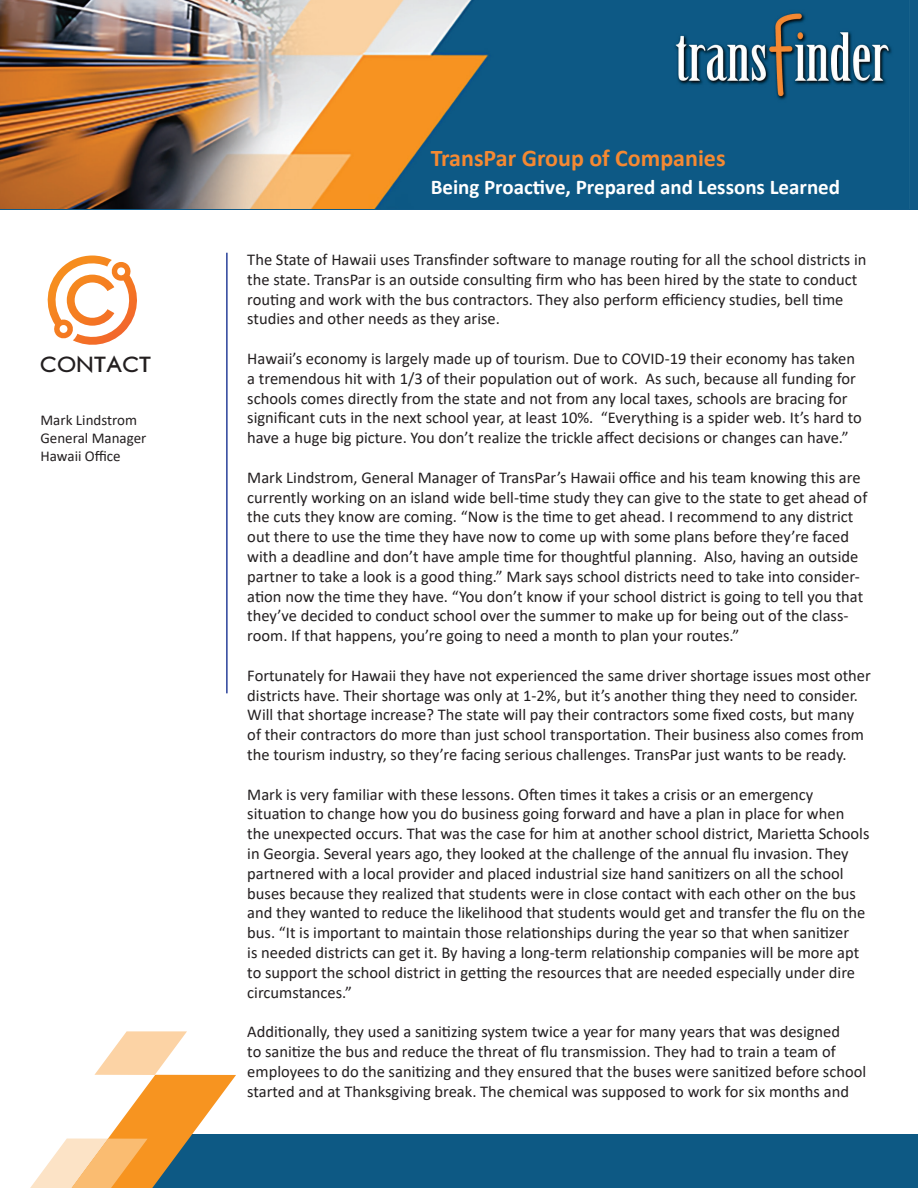
<style>
.page{position:relative;width:918px;height:1188px;background:#fff}
.page>*{position:absolute;margin:0;border:0;box-sizing:border-box;transform-origin:0 0}
.t1{font:700 24px "Calibri";color:#f58932}
.t2{font:700 21px "Calibri";color:#fff}
.t3{font:21px "Passager";letter-spacing:.05em;color:#231f20}
.t4{font:16.5px/19.8px "Calibri";color:#231f20}
.t5{font:15px/18px "Calibri";color:#231f20}
</style>
<div class="page">
<div style="left:128px;top:1134px;width:790px;height:54px;background:#0d5984"></div>
<img style="left:0;top:0;width:909px;height:209px">
<hr style="left:226px;top:253px;width:2px;height:440px;background:#29419a">
<svg style="left:47px;top:256px;width:90px;height:89px"></svg>
<svg style="left:30px;top:1031px;width:206px;height:157px"></svg>
<p class="t3" style="left:40px;top:349px;width:112px">CONTACT</p>
<p class="t5" style="left:40px;top:411px;width:107px">Mark Lindstrom<br>General Manager<br>Hawaii Office</p>
<h1 class="t1" style="left:431px;top:141px;width:296px">TransPar Group of Companies</h1>
<p class="t2" style="left:431px;top:172px;width:411px">Being Proactive, Prepared and Lessons Learned</p>
<p class="t4" style="left:247px;top:249px;width:621px">The State of Hawaii uses Transfinder software to manage routing for all the school districts in the state. TransPar is an outside consulting firm who has been hired by the state to conduct routing and work with the bus contractors. They also perform efficiency studies, bell time studies and other needs as they arise.</p>
<p class="t4" style="left:247px;top:348px;width:616px">Hawaii’s economy is largely made up of tourism. Due to COVID-19 their economy has taken a tremendous hit with 1/3 of their population out of work. As such, because all funding for schools comes directly from the state and not from any local taxes, schools are bracing for significant cuts in the next school year, at least 10%. “Everything is a spider web. It’s hard to have a huge big picture. You don’t realize the trickle affect decisions or changes can have.”</p>
<p class="t4" style="left:247px;top:467px;width:622px">Mark Lindstrom, General Manager of TransPar’s Hawaii office and his team knowing this are currently working on an island wide bell-time study they can give to the state to get ahead of the cuts they know are coming. “Now is the time to get ahead. I recommend to any district out there to use the time they have now to come up with some plans before they’re faced with a deadline and don’t have ample time for thoughtful planning. Also, having an outside partner to take a look is a good thing.” Mark says school districts need to take into consider&shy;ation now the time they have. “You don’t know if your school district is going to tell you that they’ve decided to conduct school over the summer to make up for being out of the class&shy;room. If that happens, you’re going to need a month to plan your routes.”</p>
<p class="t4" style="left:247px;top:665px;width:625px">Fortunately for Hawaii they have not experienced the same driver shortage issues most other districts have. Their shortage was only at 1-2%, but it’s another thing they need to consider.<br>Will that shortage increase? The state will pay their contractors some fixed costs, but many of their contractors do more than just school transportation. Their business also comes from the tourism industry, so they’re facing serious challenges. TransPar just wants to be ready.</p>
<p class="t4" style="left:247px;top:784px;width:624px">Mark is very familiar with these lessons. Often times it takes a crisis or an emergency situation to change how you do business going forward and have a plan in place for when the unexpected occurs. That was the case for him at another school district, Marietta Schools in Georgia. Several years ago, they looked at the challenge of the annual flu invasion. They partnered with a local provider and placed industrial size hand sanitizers on all the school buses because they realized that students were in close contact with each other on the bus and they wanted to reduce the likelihood that students would get and transfer the flu on the bus. “It is important to maintain those relationships during the year so that when sanitizer<br>is needed districts can get it. By having a long-term relationship companies will be more apt to support the school district in getting the resources that are needed especially under dire circumstances.”</p>
<p class="t4" style="left:247px;top:1022px;width:620px">Additionally, they used a sanitizing system twice a year for many years that was designed<br>to sanitize the bus and reduce the threat of flu transmission. They had to train a team of employees to do the sanitizing and they ensured that the buses were sanitized before school started and at Thanksgiving break. The chemical was supposed to work for six months and</p>
</div>
